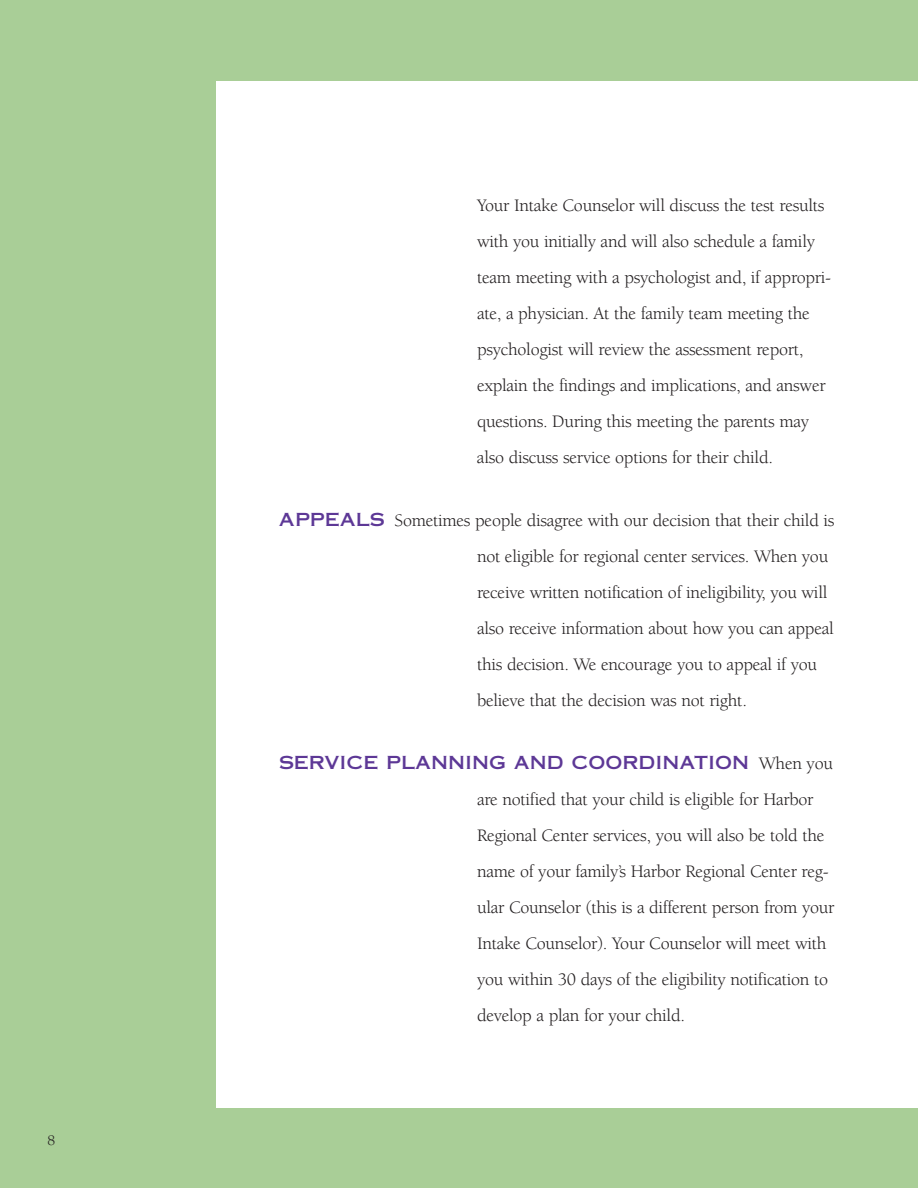
<style>
.page{position:relative;width:918px;height:1188px;background:#a9ce97}
.page>*{position:absolute;margin:0;border:0;box-sizing:border-box;transform-origin:0 0}
.t1{font:18px/36px "Berkeley";letter-spacing:-.015em;color:#231f20}
.t2{font:18px "Copperplate Thirty One AB";color:#5d3896}
.t3{font:15px "Berkeley";color:#231f20}
.s1{font-family:"Copperplate Thirty One AB";color:#5d3896}
.s2{font-family:"Berkeley";color:#231f20}
</style>
<div class="page">
<div style="left:216px;top:81px;width:702px;height:1027px;background:#fff"></div>
<p class="t3" style="left:47px;top:1134px;width:9px">8</p>
<p class="t1" style="left:477px;top:189px;width:356px">Your Intake Counselor will discuss the test results with you initially and will also schedule a family team meeting with a psychologist and, if appropri&shy;ate, a physician. At the family team meeting the psychologist will review the assessment report, explain the findings and implications, and answer questions. During this meeting the parents may also discuss service options for their child.</p>
<p class="t1" style="left:477px;top:504px;width:359px;text-indent:-198px"><span class="s1">APPEALS</span> Sometimes people disagree with our decision that their child is not eligible for regional center services. When you receive written notification of ineligibility, you will also receive information about how you can appeal this decision. We encourage you to appeal if you believe that the decision was not right.</p>
<p class="t2" style="left:279px;top:756px;width:556px">SERVICE PLANNING AND COORDINATION <span class="s2">When you</span></p>
<p class="t1" style="left:477px;top:783px;width:359px">are notified that your child is eligible for Harbor Regional Center services, you will also be told the name of your family’s Harbor Regional Center reg&shy;ular Counselor (this is a different person from your Intake Counselor). Your Counselor will meet with you within 30 days of the eligibility notification to develop a plan for your child.</p>
</div>
